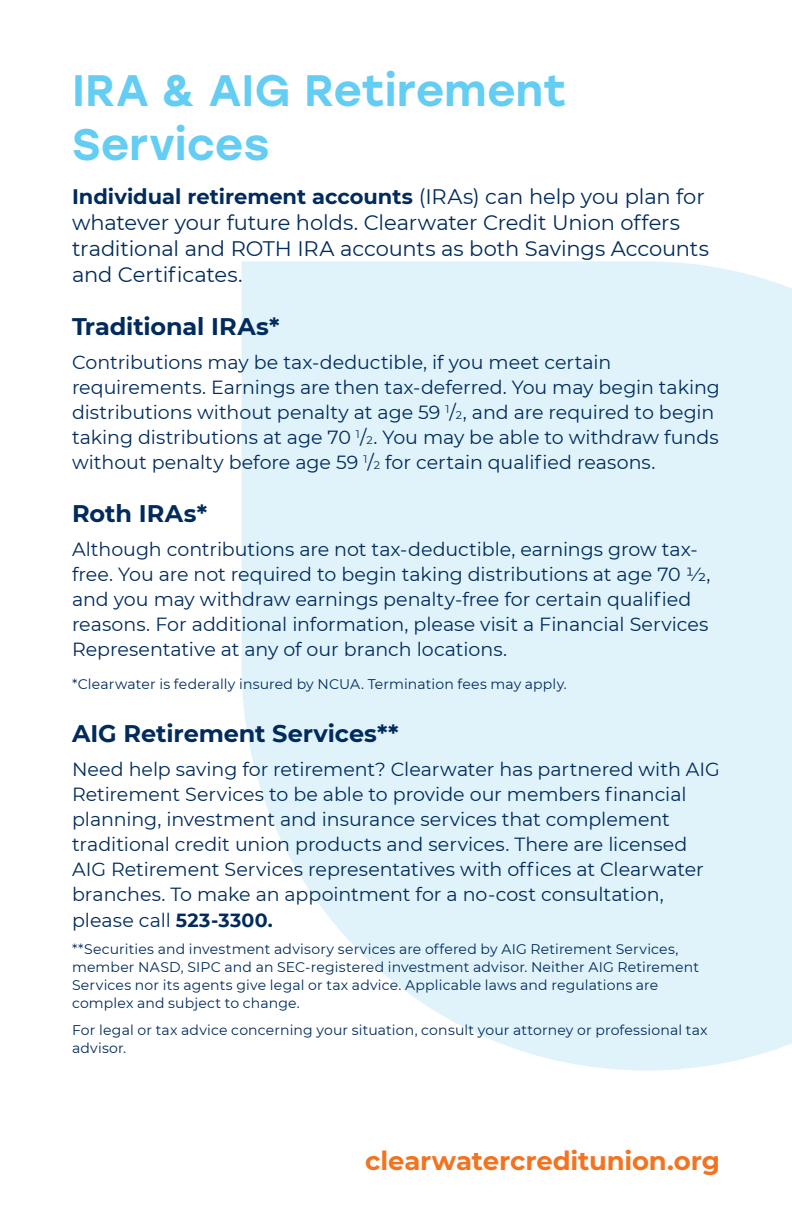
<style>
.page{position:relative;width:792px;height:1224px;background:#fff}
.page>*{position:absolute;margin:0;border:0;box-sizing:border-box;transform-origin:0 0}
.t1{font:500 44px/54px "Stolzl";letter-spacing:.005em;color:#63cdf3}
.t2{font:700 26px "Montserrat";letter-spacing:-.005em;color:#f47321}
.t3{font:700 24px "Montserrat";letter-spacing:-.005em;color:#002b5c}
.Intro{font:21px/26px "Montserrat";letter-spacing:-.005em;color:#002b5c}
.Body{font:19px/25px "Montserrat";color:#002b5c}
.Product_Copy{font:14px/18px "Montserrat";letter-spacing:.01em;color:#002b5c}
.s1{font-weight:700}
.s2{font-size:11px}
</style>
<div class="page">
<svg style="left:242px;top:261px;width:550px;height:810px;background:#e2f4fb"></svg>
<p class="t1" style="left:72px;top:61px;width:496px">IRA &amp; AIG Retirement<br>Services</p>
<p class="Intro" style="left:72px;top:183px;width:639px"><span class="s1">Individual retirement accounts</span> (IRAs) can help you plan for whatever your future holds. Clearwater Credit Union offers traditional and ROTH IRA accounts as both Savings Accounts and Certificates.</p>
<h3 class="t3" style="left:72px;top:309px;width:209px">Traditional IRAs*</h3>
<p class="Body" style="left:72px;top:349px;width:650px">Contributions may be tax-deductible, if you meet certain requirements. Earnings are then tax-deferred. You may begin taking distributions without penalty at age 59 <sup>1</sup>/<span class="s2">2</span>, and are required to begin taking distributions at age 70 <sup>1</sup>/<span class="s2">2</span>. You may be able to withdraw funds without penalty before age 59 <sup>1</sup>/<span class="s2">2</span> for certain qualified reasons.</p>
<h3 class="t3" style="left:72px;top:496px;width:137px">Roth IRAs*</h3>
<p class="Body" style="left:72px;top:536px;width:640px">Although contributions are not tax-deductible, earnings grow tax&shy;free. You are not required to begin taking distributions at age 70 1/2, and you may withdraw earnings penalty-free for certain qualified reasons. For additional information, please visit a Financial Services Representative at any of our branch locations.</p>
<p class="Product_Copy" style="left:72px;top:674px;width:496px">*Clearwater is federally insured by NCUA. Termination fees may apply.</p>
<h3 class="t3" style="left:72px;top:716px;width:328px">AIG Retirement Services**</h3>
<p class="Body" style="left:72px;top:756px;width:649px">Need help saving for retirement? Clearwater has partnered with AIG Retirement Services to be able to provide our members financial planning, investment and insurance services that complement traditional credit union products and services. There are licensed AIG Retirement Services representatives with offices at Clearwater branches. To make an appointment for a no-cost consultation, please call <span class="s1">523-3300.</span></p>
<p class="Product_Copy" style="left:72px;top:939px;width:629px">**Securities and investment advisory services are offered by AIG Retirement Services, member NASD, SIPC and an SEC-registered investment advisor. Neither AIG Retirement Services nor its agents give legal or tax advice. Applicable laws and regulations are complex and subject to change.</p>
<p class="Product_Copy" style="left:72px;top:1020px;width:637px">For legal or tax advice concerning your situation, consult your attorney or professional tax advisor.</p>
<p class="t2" style="left:365px;top:1142px;width:356px">clearwatercreditunion.org</p>
</div>
